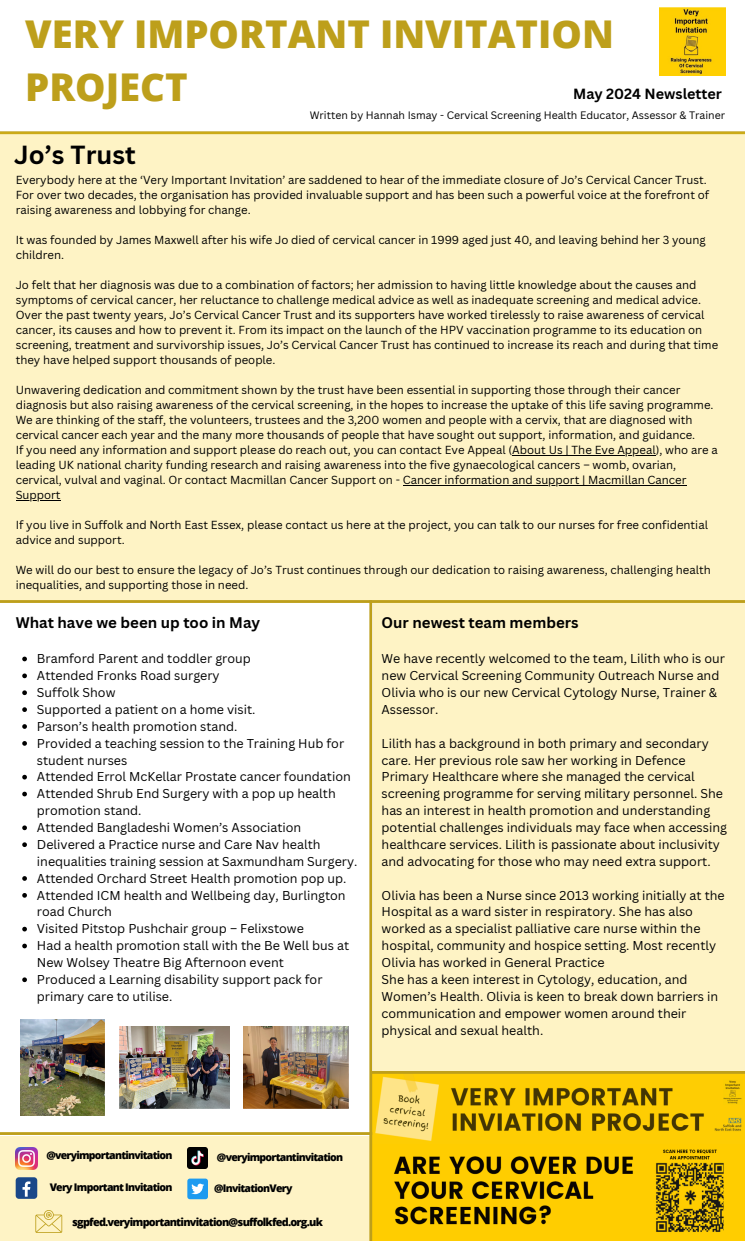
<style>
.page{position:relative;width:745px;height:1241px;background:#fff}
.page>*{position:absolute;margin:0;border:0;box-sizing:border-box;transform-origin:0 0}
.t1{font:800 38.25px/52.9px "Open Sans";color:#bd9f1b}
.t2{font:700 25.5px "Canva Sans";color:#000}
.t3{font:700 15px "Canva Sans";color:#000}
.t4{font:700 14.38px "Canva Sans";color:#000}
.t5{font:12.5px/16.9px "Canva Sans";color:#000}
.t6{font:11.38px/15px "Canva Sans";color:#000}
.t7{font:800 10.88px "Open Sans";letter-spacing:-.07em;color:#000}
.t8{font:800 10.5px "Open Sans";letter-spacing:-.07em;color:#000}
.t9{font:10.5px "Canva Sans";color:#000}
</style>
<div class="page">
<div style="left:0;top:1135px;width:370px;height:105px;background:#fef3c5"></div>
<img style="left:16px;top:1147px;width:21px;height:22px">
<div style="left:16px;top:1177px;width:21px;height:21px;background:#1a4789;border-radius:3px"></div>
<svg style="left:23px;top:1181px;width:7px;height:15px"></svg>
<img style="left:187px;top:1147px;width:21px;height:21px">
<div style="left:187px;top:1178px;width:21px;height:21px;background:#1d9bf0;border-radius:3px"></div>
<svg style="left:191px;top:1183px;width:13px;height:10px"></svg>
<img style="left:372px;top:1073px;width:372px;height:167px">
<hr style="left:369px;top:600px;width:3px;height:640px;background:#bd9f1b">
<svg style="left:35px;top:1210px;width:27px;height:22px"></svg>
<svg style="left:374px;top:603px;width:370px;height:540px;background:#f9ebad"></svg>
<hr style="left:0;top:131px;width:744px;height:3px;background:#bd9f1b">
<img style="left:659px;top:8px;width:66px;height:67px">
<hr style="left:0;top:1132px;width:372px;height:2px;background:#bd9f1b">
<div style="left:0;top:133px;width:744px;height:470px;background:#fef3c5"></div>
<hr style="left:512px;top:455px;width:143px;height:1px;background:#000">
<hr style="left:403px;top:485px;width:283px;height:1px;background:#000">
<hr style="left:16px;top:500px;width:45px;height:1px;background:#000">
<hr style="left:0;top:600px;width:744px;height:3px;background:#bd9f1b">
<hr style="left:370px;top:1070px;width:374px;height:3px;background:#bd9f1b">
<img style="left:20px;top:1019px;width:84px;height:96px">
<img style="left:119px;top:1026px;width:111px;height:82px">
<img style="left:244px;top:1026px;width:104px;height:82px">
<svg style="left:22px;top:656px;width:5px;height:5px"></svg>
<svg style="left:22px;top:673px;width:5px;height:5px"></svg>
<svg style="left:22px;top:690px;width:5px;height:5px"></svg>
<svg style="left:22px;top:707px;width:5px;height:5px"></svg>
<svg style="left:22px;top:724px;width:5px;height:4px"></svg>
<svg style="left:22px;top:741px;width:5px;height:4px"></svg>
<svg style="left:22px;top:774px;width:5px;height:5px"></svg>
<svg style="left:22px;top:791px;width:5px;height:5px"></svg>
<svg style="left:22px;top:825px;width:5px;height:5px"></svg>
<svg style="left:22px;top:842px;width:5px;height:5px"></svg>
<svg style="left:22px;top:876px;width:5px;height:4px"></svg>
<svg style="left:22px;top:893px;width:5px;height:4px"></svg>
<svg style="left:22px;top:926px;width:5px;height:5px"></svg>
<svg style="left:22px;top:943px;width:5px;height:5px"></svg>
<svg style="left:22px;top:977px;width:5px;height:5px"></svg>
<p class="t1" style="left:25px;top:7px;width:590px">VERY IMPORTANT INVITATION<br>PROJECT</p>
<p class="t4" style="left:573px;top:83px;width:150px">May 2024 Newsletter</p>
<p class="t9" style="left:310px;top:108px;width:417px">Written by Hannah Ismay - Cervical Screening Health Educator, Assessor &amp; Trainer</p>
<p class="t2" style="left:14px;top:137px;width:123px">Jo’s Trust</p>
<h2 class="t6" style="left:16px;top:172px;width:694px">Everybody here at the ‘Very Important Invitation’ are saddened to hear of the immediate closure of Jo’s Cervical Cancer Trust.<br>For over two decades, the organisation has provided invaluable support and has been such a powerful voice at the forefront of raising awareness and lobbying for change.</h2>
<h4 class="t6" style="left:16px;top:232px;width:691px">It was founded by James Maxwell after his wife Jo died of cervical cancer in 1999 aged just 40, and leaving behind her 3 young children.</h4>
<h4 class="t6" style="left:16px;top:277px;width:703px">Jo felt that her diagnosis was due to a combination of factors; her admission to having little knowledge about the causes and symptoms of cervical cancer, her reluctance to challenge medical advice as well as inadequate screening and medical advice.<br>Over the past twenty years, Jo’s Cervical Cancer Trust and its supporters have worked tirelessly to raise awareness of cervical cancer, its causes and how to prevent it. From its impact on the launch of the HPV vaccination programme to its education on screening, treatment and survivorship issues, Jo’s Cervical Cancer Trust has continued to increase its reach and during that time they have helped support thousands of people.</h4>
<h4 class="t6" style="left:16px;top:382px;width:703px">Unwavering dedication and commitment shown by the trust have been essential in supporting those through their cancer diagnosis but also raising awareness of the cervical screening, in the hopes to increase the uptake of this life saving programme.<br>We are thinking of the staff, the volunteers, trustees and the 3,200 women and people with a cervix, that are diagnosed with cervical cancer each year and the many more thousands of people that have sought out support, information, and guidance.<br>If you need any information and support please do reach out, you can contact Eve Appeal (About Us | The Eve Appeal), who are a</h4>
<h4 class="t6" style="left:16px;top:457px;width:672px">leading UK national charity funding research and raising awareness into the five gynaecological cancers – womb, ovarian, cervical, vulval and vaginal. Or contact Macmillan Cancer Support on - Cancer information and support | Macmillan Cancer</h4>
<h4 class="t6" style="left:16px;top:487px;width:46px">Support</h4>
<h4 class="t6" style="left:16px;top:517px;width:693px">If you live in Suffolk and North East Essex, please contact us here at the project, you can talk to our nurses for free confidential advice and support.</h4>
<h4 class="t6" style="left:16px;top:562px;width:696px">We will do our best to ensure the legacy of Jo’s Trust continues through our dedication to raising awareness, challenging health inequalities, and supporting those in need.</h4>
<p class="t3" style="left:381px;top:612px;width:198px">Our newest team members</p>
<p class="t5" style="left:381px;top:650px;width:345px">We have recently welcomed to the team, Lilith who is our new Cervical Screening Community Outreach Nurse and Olivia who is our new Cervical Cytology Nurse, Trainer &amp; Assessor.</p>
<p class="t5" style="left:381px;top:734px;width:347px">Lilith has a background in both primary and secondary care. Her previous role saw her working in Defence Primary Healthcare where she managed the cervical screening programme for serving military personnel. She has an interest in health promotion and understanding potential challenges individuals may face when accessing healthcare services. Lilith is passionate about inclusivity and advocating for those who may need extra support.</p>
<p class="t5" style="left:381px;top:886px;width:344px">Olivia has been a Nurse since 2013 working initially at the Hospital as a ward sister in respiratory. She has also worked as a specialist palliative care nurse within the hospital, community and hospice setting. Most recently Olivia has worked in General Practice<br>She has a keen interest in Cytology, education, and Women’s Health. Olivia is keen to break down barriers in communication and empower women around their physical and sexual health.</p>
<h3 class="t3" style="left:16px;top:612px;width:246px">What have we been up too in May</h3>
<h4 class="t5" style="left:37px;top:650px;width:215px">Bramford Parent and toddler group</h4>
<h4 class="t5" style="left:37px;top:666px;width:184px">Attended Fronks Road surgery</h4>
<h4 class="t5" style="left:37px;top:683px;width:80px">Suffolk Show</h4>
<p class="t5" style="left:37px;top:700px;width:220px">Supported a patient on a home visit.</p>
<p class="t5" style="left:37px;top:717px;width:202px">Parson’s health promotion stand.</p>
<p class="t5" style="left:37px;top:734px;width:309px">Provided a teaching session to the Training Hub for student nurses</p>
<p class="t5" style="left:37px;top:768px;width:315px">Attended Errol McKellar Prostate cancer foundation</p>
<p class="t5" style="left:37px;top:785px;width:300px">Attended Shrub End Surgery with a pop up health promotion stand.</p>
<h5 class="t5" style="left:37px;top:818px;width:266px">Attended Bangladeshi Women’s Association</h5>
<p class="t5" style="left:37px;top:835px;width:322px">Delivered a Practice nurse and Care Nav health inequalities training session at Saxmundham Surgery.</p>
<h5 class="t5" style="left:37px;top:869px;width:311px">Attended Orchard Street Health promotion pop up.</h5>
<p class="t5" style="left:37px;top:886px;width:310px">Attended ICM health and Wellbeing day, Burlington road Church</p>
<p class="t5" style="left:37px;top:920px;width:268px">Visited Pitstop Pushchair group – Felixstowe</p>
<h5 class="t5" style="left:37px;top:936px;width:314px">Had a health promotion stall with the Be Well bus at<br>New Wolsey Theatre Big Afternoon event</h5>
<h5 class="t5" style="left:37px;top:970px;width:287px">Produced a Learning disability support pack for primary care to utilise.</h5>
<p class="t8" style="left:46px;top:1147px;width:128px">@veryimportantinvitation</p>
<p class="t8" style="left:50px;top:1179px;width:124px">Very Important Invitation</p>
<p class="t8" style="left:214px;top:1180px;width:80px">@InvitationVery</p>
<p class="t8" style="left:217px;top:1149px;width:128px">@veryimportantinvitation</p>
<p class="t7" style="left:72px;top:1214px;width:252px">sgpfed.veryimportantinvitation@suffolkfed.org.uk</p>
</div>
